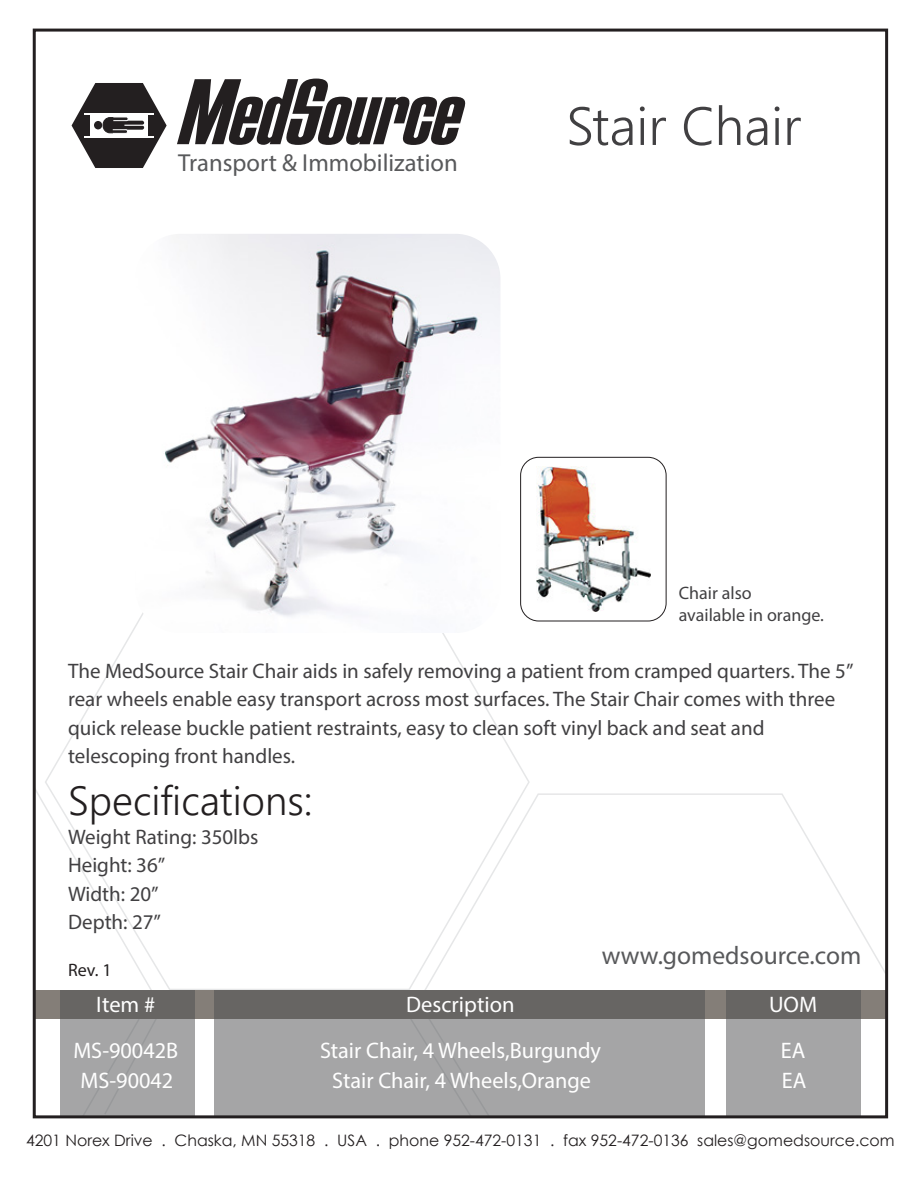
<style>
.page{position:relative;width:918px;height:1188px;background:#fff}
.page>*{position:absolute;margin:0;border:0;box-sizing:border-box;transform-origin:0 0}
.t1{font:53.7px "Webly Sleek UI Semilight";color:#414042}
.t2{font:40.5px "Webly Sleek UI Semilight";color:#231f20}
.t3{font:25.5px "Myriad Pro";color:#58595b}
.t4{font:24.6px "Myriad Pro";color:#58595b}
.t5{font:22.5px "Myriad Pro";color:#fff}
.t6{font:21px/28.5px "Myriad Pro";color:#414042}
.t7{font:18px/21.6px "Myriad Pro";color:#414042}
.t8{font:18px "Myriad Pro";color:#231f20}
.t9{font:15.75px "Century Gothic";color:#231f20}
</style>
<div class="page">
<svg style="left:473px;top:793px;width:415px;height:326px"></svg>
<svg style="left:32px;top:785px;width:441px;height:334px"></svg>
<svg style="left:44px;top:607px;width:487px;height:383px"></svg>
<div style="left:34px;top:990px;width:853px;height:29px;background:#847e78"></div>
<svg style="left:60px;top:990px;width:135px;height:124px;background:#969596"></svg>
<svg style="left:214px;top:990px;width:491px;height:124px;background:#969596"></svg>
<svg style="left:726px;top:990px;width:134px;height:124px;background:#969696"></svg>
<svg style="left:177px;top:79px;width:289px;height:66px"></svg>
<svg style="left:72px;top:83px;width:95px;height:85px"></svg>
<img style="left:135px;top:234px;width:365px;height:399px">
<div style="left:520px;top:457px;width:147px;height:164px;border:1px solid #231f20;border-radius:18px"></div>
<img style="left:536px;top:466px;width:115px;height:145px">
<p class="t4" style="left:178px;top:148px;width:281px">Transport &amp; Immobilization</p>
<h1 class="t1" style="left:566px;top:85px;width:236px">Stair Chair</h1>
<p class="t7" style="left:679px;top:582px;width:147px">Chair also<br>available in orange.</p>
<p class="t6" style="left:68px;top:656px;width:787px">The MedSource Stair Chair aids in safely removing a patient from cramped quarters. The 5” rear wheels enable easy transport across most surfaces. The Stair Chair comes with three quick release buckle patient restraints, easy to clean soft vinyl back and seat and telescoping front handles.</p>
<h2 class="t2" style="left:68px;top:770px;width:246px">Specifications:</h2>
<p class="t6" style="left:68px;top:822px;width:192px">Weight Rating: 350lbs<br>Height: 36”<br>Width: 20”<br>Depth: 27”</p>
<p class="t8" style="left:68px;top:959px;width:45px">Rev. 1</p>
<p class="t3" style="left:602px;top:940px;width:261px">www.gomedsource.com</p>
<p class="t5" style="left:96px;top:990px;width:61px">Item #</p>
<p class="t5" style="left:406px;top:990px;width:110px">Description</p>
<p class="t5" style="left:769px;top:990px;width:50px">UOM</p>
<p class="t5" style="left:73px;top:1037px;width:106px">MS-90042B</p>
<p class="t5" style="left:320px;top:1037px;width:283px">Stair Chair, 4 Wheels,Burgundy</p>
<p class="t5" style="left:781px;top:1037px;width:26px">EA</p>
<p class="t5" style="left:81px;top:1067px;width:94px">MS-90042</p>
<p class="t5" style="left:332px;top:1067px;width:260px">Stair Chair, 4 Wheels,Orange</p>
<p class="t5" style="left:782px;top:1067px;width:26px">EA</p>
<p class="t9" style="left:26px;top:1130px;width:870px">4201 Norex Drive . Chaska, MN 55318 . USA . phone 952-472-0131 . fax 952-472-0136 sales@gomedsource.com</p>
</div>
